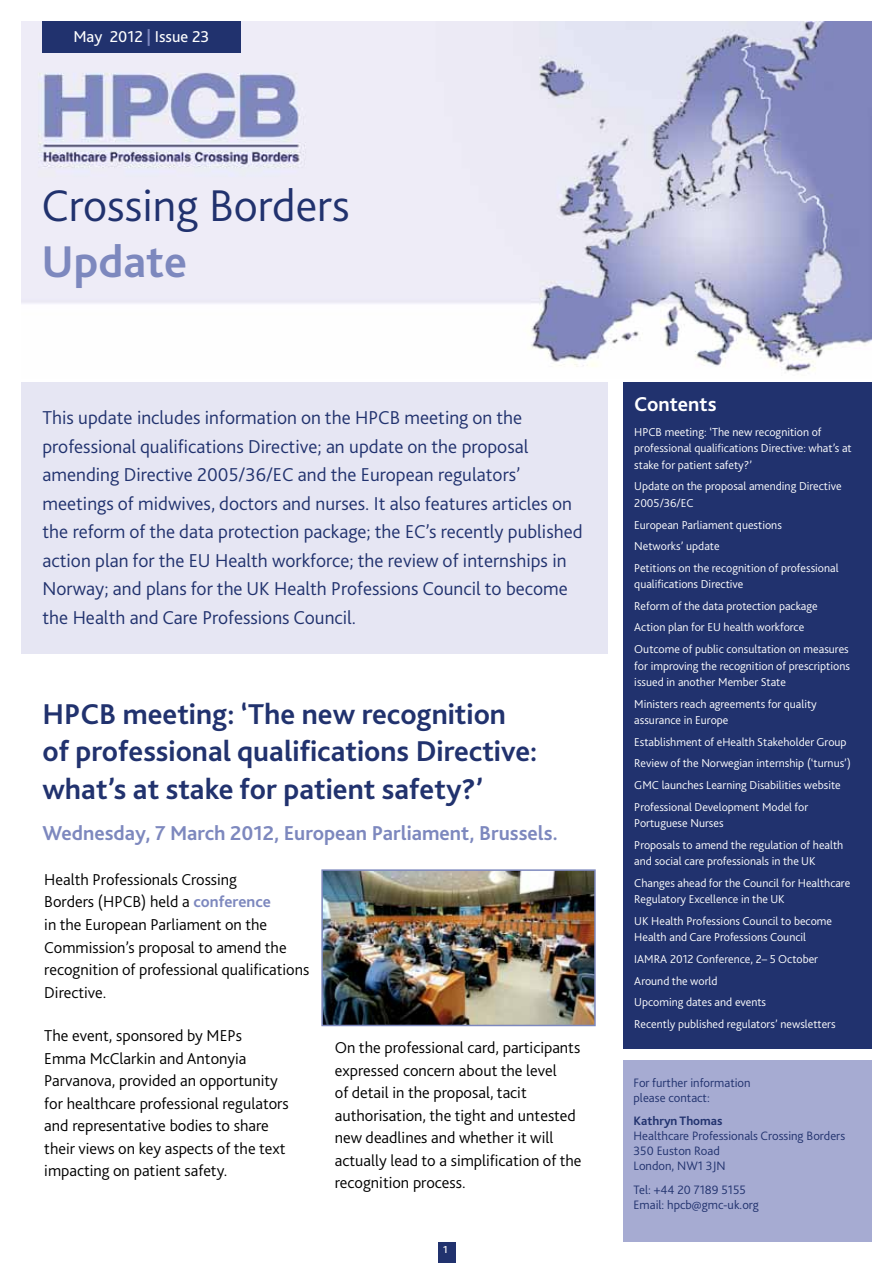
<style>
.page{position:relative;width:893px;height:1263px;background:#fff}
.page>*{position:absolute;margin:0;border:0;box-sizing:border-box;transform-origin:0 0}
.t1{font:300 46.5px "Bliss 2";color:#21326e}
.t2{font:700 46.5px "Bliss 2";color:#7d88be}
.t3{font:700 30px/37.5px "Bliss 2";color:#21326e}
.t4{font:700 21px "Bliss 2";color:#7d88be}
.t5{font:700 21px "Bliss 2";color:#fff}
.t6{font:300 19.5px/28.5px "Bliss 2";color:#21326e}
.t7{font:300 16.5px/22.5px "Bliss 2";color:#000}
.t8{font:16.5px "Bliss 2";color:#fff}
.t9{font:300 12.75px/15px "Bliss 2";color:#21326e}
.t10{font:700 12.75px "Bliss 2";color:#21326e}
.t11{font:300 12px/21.6px "Bliss 2";color:#fff}
.t12{font:500 10.5px "Bliss 2";color:#fff}
.s1{font-weight:700;color:#7d88be}
</style>
<div class="page">
<div style="left:438px;top:1242px;width:17px;height:21px;background:#21326e"></div>
<img style="left:21px;top:21px;width:851px;height:351px">
<div style="left:43px;top:21px;width:198px;height:31px;background:#21326e"></div>
<div style="left:21px;top:383px;width:587px;height:271px;background:#e6e6f3"></div>
<div style="left:624px;top:383px;width:248px;height:666px;background:#21326e"></div>
<div style="left:623px;top:1060px;width:248px;height:182px;background:#a6abd2"></div>
<img style="left:324px;top:872px;width:269px;height:151px">
<div style="left:321px;top:869px;width:275px;height:157px;border:2px solid #7d88be"></div>
<h3 class="t8" style="left:73px;top:26px;width:137px">May 2012 <span class="s1">|</span> Issue 23</h3>
<h1 class="t1" style="left:41px;top:177px;width:310px">Crossing Borders</h1>
<h1 class="t2" style="left:41px;top:233px;width:147px">Update</h1>
<p class="t6" style="left:43px;top:403px;width:542px">This update includes information on the HPCB meeting on the professional qualifications Directive; an update on the proposal amending Directive 2005/36/EC and the European regulators’ meetings of midwives, doctors and nurses. It also features articles on the reform of the data protection package; the EC’s recently published action plan for the EU Health workforce; the review of internships in Norway; and plans for the UK Health Professions Council to become the Health and Care Professions Council.</p>
<h2 class="t3" style="left:43px;top:694px;width:496px">HPCB meeting: ‘The new recognition of professional qualifications Directive: what’s at stake for patient safety?’</h2>
<h3 class="t4" style="left:43px;top:820px;width:517px">Wednesday, 7 March 2012, European Parliament, Brussels.</h3>
<h3 class="t7" style="left:44px;top:868px;width:267px">Health Professionals Crossing<br>Borders (HPCB) held a <span class="s1">conference<br></span>in the European Parliament on the<br>Commission’s proposal to amend the recognition of professional qualifications<br>Directive.</h3>
<p class="t7" style="left:44px;top:1024px;width:246px">The event, sponsored by MEPs<br>Emma McClarkin and Antonyia Parvanova, provided an opportunity for healthcare professional regulators and representative bodies to share their views on key aspects of the text impacting on patient safety.</p>
<p class="t7" style="left:335px;top:1036px;width:248px">On the professional card, participants expressed concern about the level<br>of detail in the proposal, tacit authorisation, the tight and untested new deadlines and whether it will actually lead to a simplification of the recognition process.</p>
<p class="t12" style="left:443px;top:1243px;width:6px">1</p>
<h3 class="t5" style="left:634px;top:391px;width:84px">Contents</h3>
<p class="t11" style="left:634px;top:423px;width:219px;line-height:16.5px">HPCB meeting: ‘The new recognition of professional qualifications Directive: what’s at stake for patient safety?’</p>
<p class="t11" style="left:634px;top:478px;width:209px;line-height:16.5px">Update on the proposal amending Directive<br>2005/36/EC</p>
<p class="t11" style="left:634px;top:513px;width:206px">European Parliament questions<br>Networks’ update<br>Petitions on the recognition of professional</p>
<p class="t11" style="left:634px;top:573px;width:216px">qualifications Directive<br>Reform of the data protection package Action plan for EU health workforce Outcome of public consultation on measures</p>
<p class="t11" style="left:634px;top:657px;width:217px;line-height:16.5px">for improving the recognition of prescriptions issued in another Member State</p>
<p class="t11" style="left:634px;top:695px;width:184px;line-height:16.5px">Ministers reach agreements for quality assurance in Europe</p>
<p class="t11" style="left:634px;top:731px;width:218px">Establishment of eHealth Stakeholder Group Review of the Norwegian internship (‘turnus’)<br>GMC launches Learning Disabilities website Professional Development Model for</p>
<p class="t11" style="left:634px;top:812px;width:211px">Portuguese Nurses<br>Proposals to amend the regulation of health</p>
<p class="t11" style="left:634px;top:850px;width:217px">and social care professionals in the UK<br>Changes ahead for the Council for Healthcare</p>
<p class="t11" style="left:634px;top:888px;width:199px">Regulatory Excellence in the UK<br>UK Health Professions Council to become</p>
<p class="t11" style="left:634px;top:926px;width:203px">Health and Care Professions Council<br>IAMRA 2012 Conference, 2– 5 October<br>Around the world<br>Upcoming dates and events<br>Recently published regulators’ newsletters</p>
<p class="t9" style="left:634px;top:1074px;width:119px">For further information please contact:</p>
<p class="t10" style="left:634px;top:1113px;width:90px">Kathryn Thomas</p>
<p class="t9" style="left:634px;top:1128px;width:213px">Healthcare Professionals Crossing Borders<br>350 Euston Road<br>London, NW1 3JN</p>
<p class="t9" style="left:634px;top:1181px;width:127px">Tel: +44 20 7189 5155<br>Email: hpcb@gmc-uk.org</p>
</div>
